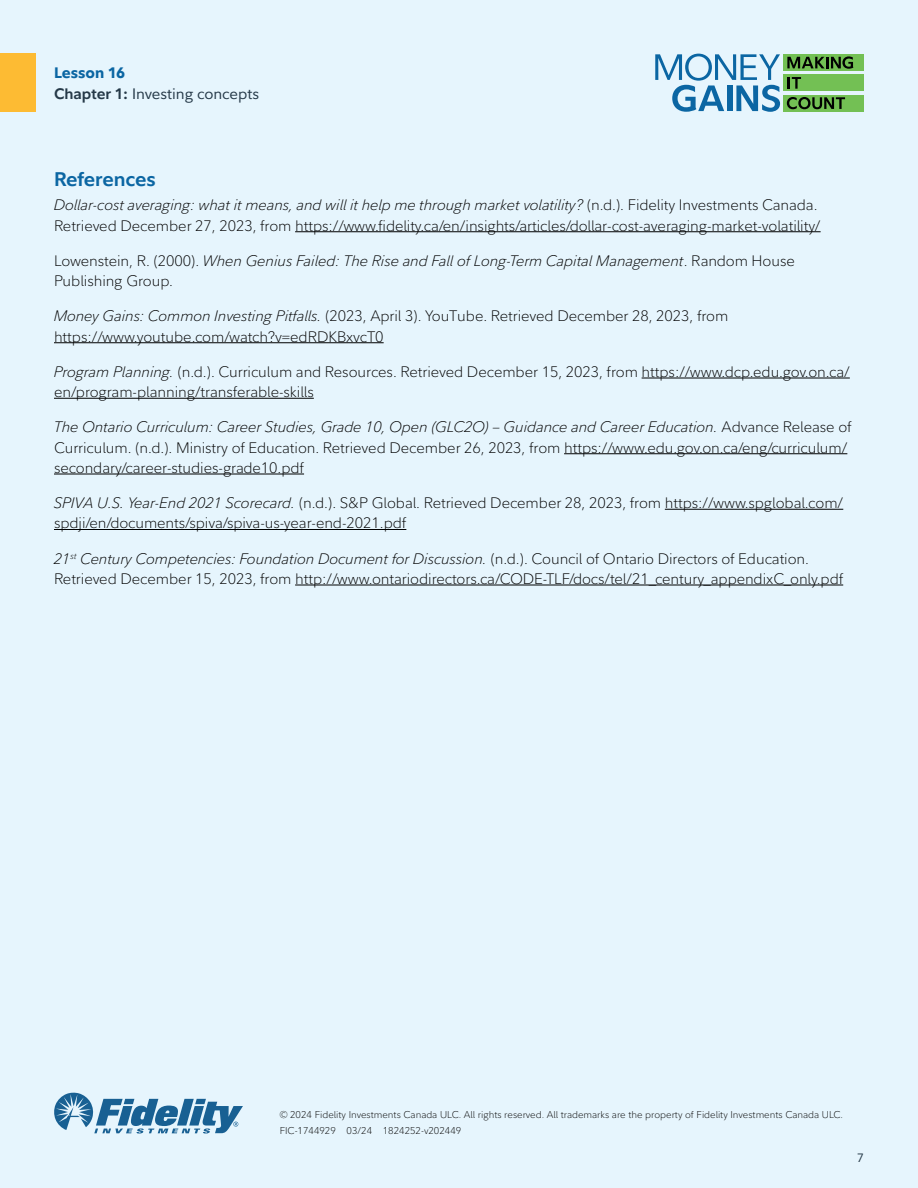
<style>
.page{position:relative;width:918px;height:1188px;background:#e6f5fd}
.page>*{position:absolute;margin:0;border:0;box-sizing:border-box;transform-origin:0 0}
.t1{font:700 19.5px "Fidelity Sans";letter-spacing:-.005em;color:#0b66a3}
.t2{font:300 15px/20.2px "Fidelity Sans";letter-spacing:-.005em;color:#000}
.t3{font:italic 300 15px/20.2px "Fidelity Sans";letter-spacing:-.005em;color:#000}
.t4{font:15px/21px "Fidelity Sans";color:#253948}
.t5{font:12px "Fidelity Sans";color:#253948}
.t6{font:300 9.75px/16.5px "Fidelity Sans";color:#000}
.s1{font-weight:800;color:#0b66a3}
.s2{font-weight:700}
.s3{font-style:italic}
.s4{font-style:normal}
</style>
<div class="page">
<div style="left:784px;top:54px;width:80px;height:16px;background:#73c054"></div>
<div style="left:784px;top:75px;width:80px;height:16px;background:#73c054"></div>
<div style="left:784px;top:95px;width:80px;height:16px;background:#73c054"></div>
<svg style="left:787px;top:56px;width:66px;height:13px"></svg>
<svg style="left:787px;top:77px;width:14px;height:12px"></svg>
<svg style="left:787px;top:97px;width:58px;height:12px"></svg>
<svg style="left:655px;top:54px;width:125px;height:58px"></svg>
<div style="left:0;top:54px;width:36px;height:58px;background:#fdbb33"></div>
<svg style="left:54px;top:1093px;width:189px;height:41px"></svg>
<hr style="left:295px;top:231px;width:526px;height:1px;background:#000">
<hr style="left:54px;top:342px;width:330px;height:1px;background:#000">
<hr style="left:642px;top:378px;width:208px;height:1px;background:#000">
<hr style="left:54px;top:398px;width:260px;height:1px;background:#000">
<hr style="left:564px;top:453px;width:283px;height:1px;background:#000">
<hr style="left:54px;top:474px;width:250px;height:1px;background:#000">
<hr style="left:665px;top:509px;width:178px;height:1px;background:#000">
<hr style="left:54px;top:529px;width:352px;height:1px;background:#000">
<hr style="left:295px;top:585px;width:548px;height:1px;background:#000">
<p class="t4" style="left:54px;top:62px;width:207px"><span class="s1">Lesson 16<br></span><span class="s2">Chapter 1:</span> Investing concepts</p>
<h1 class="t1" style="left:54px;top:166px;width:103px">References</h1>
<p class="t2" style="left:54px;top:195px;width:768px"><span class="s3">Dollar-cost averaging: what it means, and will it help me through market volatility?</span> (n.d.). Fidelity Investments Canada.<br>Retrieved December 27, 2023, from https://www.fidelity.ca/en/insights/articles/dollar-cost-averaging-market-volatility/</p>
<p class="t3" style="left:54px;top:251px;width:742px"><span class="s4">Lowenstein, R. (2000).</span> When Genius Failed: The Rise and Fall of Long-Term Capital Management<span class="s4">. Random House<br>Publishing Group.</span></p>
<p class="t2" style="left:54px;top:306px;width:676px"><span class="s3">Money Gains: Common Investing Pitfalls.</span> (2023, April 3). YouTube. Retrieved December 28, 2023, from https://www.youtube.com/watch?v=edRDKBxvcT0</p>
<p class="t2" style="left:54px;top:362px;width:797px"><span class="s3">Program Planning.</span> (n.d.). Curriculum and Resources. Retrieved December 15, 2023, from https://www.dcp.edu.gov.on.ca/ en/program-planning/transferable-skills</p>
<p class="t2" style="left:54px;top:417px;width:799px"><span class="s3">The Ontario Curriculum: Career Studies, Grade 10, Open (GLC2O) – Guidance and Career Education.</span> Advance Release of<br>Curriculum. (n.d.). Ministry of Education. Retrieved December 26, 2023, from https://www.edu.gov.on.ca/eng/curriculum/ secondary/career-studies-grade10.pdf</p>
<p class="t2" style="left:54px;top:493px;width:791px"><span class="s3">SPIVA U.S. Year-End 2021 Scorecard.</span> (n.d.). S&amp;P Global. Retrieved December 28, 2023, from https://www.spglobal.com/ spdji/en/documents/spiva/spiva-us-year-end-2021.pdf</p>
<p class="t2" style="left:54px;top:548px;width:791px"><span class="s3">21</span><sup>st</sup> <span class="s3">Century Competencies: Foundation Document for Discussion.</span> (n.d.). Council of Ontario Directors of Education.<br>Retrieved December 15, 2023, from http://www.ontariodirectors.ca/CODE-TLF/docs/tel/21_century_appendixC_only.pdf</p>
<p class="t6" style="left:280px;top:1106px;width:565px">© 2024 Fidelity Investments Canada ULC. All rights reserved. All trademarks are the property of Fidelity Investments Canada ULC.<br>FIC-1744929 03/24 1824252-v202449</p>
<p class="t5" style="left:857px;top:1150px;width:8px">7</p>
</div>
